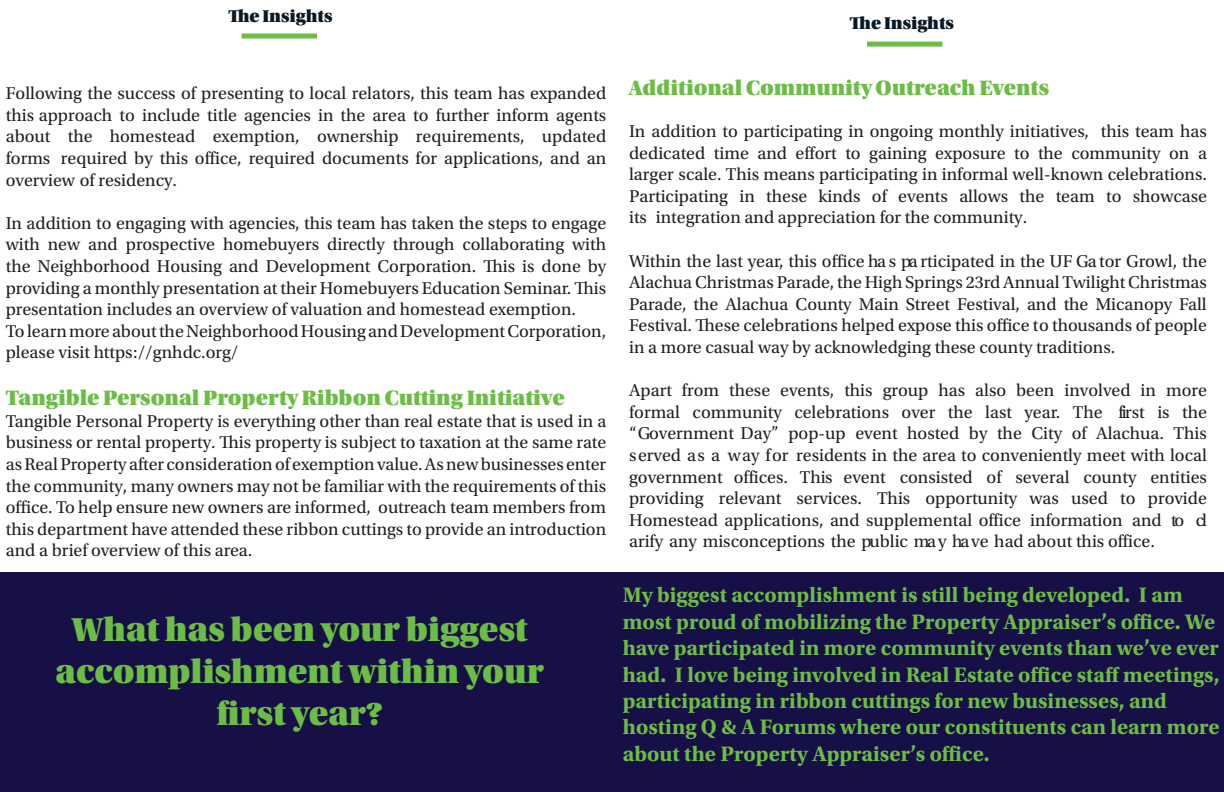
<style>
.page{position:relative;width:1224px;height:792px;background:#fff}
.page>*{position:absolute;margin:0;border:0;box-sizing:border-box;transform-origin:0 0}
.Story_Heading{font:35px/42px "Utopia Std Black Headline";color:#6cbd45;text-align:center}
.Story_Heading-2{font:700 22px/26.4px "Utopia Std";color:#6cbd45}
.Body_Text{font:22px "Utopia Std Black Headline";color:#6cbd45}
.Body_Text-2{font:18px/21.6px "Utopia Std";color:#231f20;text-align:justify}
.Page_Detail{font:18px "Utopia Std Black Headline";color:#0a1923}
</style>
<div class="page">
<div style="left:0;top:572px;width:1224px;height:220px;background:#171046"></div>
<div style="left:242px;top:33px;width:75px;height:5px;background:#6cbd45"></div>
<div style="left:867px;top:42px;width:75px;height:5px;background:#6cbd45"></div>
<p class="Page_Detail" style="left:228px;top:7px;width:105px">The Insights</p>
<p class="Page_Detail" style="left:850px;top:14px;width:105px">The Insights</p>
<p class="Body_Text-2" style="left:6px;top:83px;width:602px">Following the success of presenting to local relators, this team has expanded this approach to include title agencies in the area to further inform agents about the homestead exemption, ownership requirements, updated forms required by this office, required documents for applications, and an overview of residency.</p>
<p class="Body_Text-2" style="left:6px;top:213px;width:602px;text-align:left">In addition to engaging with agencies, this team has taken the steps to engage with new and prospective homebuyers directly through collaborating with the Neighborhood Housing and Development Corporation. This is done by providing a monthly presentation at their Homebuyers Education Seminar. This presentation includes an overview of valuation and homestead exemption.<br>To learn more about the Neighborhood Housing and Development Corporation, please visit https://gnhdc.org/</p>
<p class="Body_Text" style="left:6px;top:387px;width:560px">Tangible Personal Property Ribbon Cutting Initiative</p>
<p class="Body_Text-2" style="left:6px;top:411px;width:602px">Tangible Personal Property is everything other than real estate that is used in a business or rental property. This property is subject to taxation at the same rate as Real Property after consideration of exemption value. As new businesses enter the community, many owners may not be familiar with the requirements of this office. To help ensure new owners are informed, outreach team members from this department have attended these ribbon cuttings to provide an introduction and a brief overview of this area.</p>
<p class="Story_Heading" style="left:56px;top:610px;width:490px">What has been your biggest accomplishment within your first year?</p>
<p class="Body_Text" style="left:629px;top:76px;width:421px">Additional Community Outreach Events</p>
<p class="Body_Text-2" style="left:629px;top:121px;width:579px">In addition to participating in ongoing monthly initiatives, this team has dedicated time and effort to gaining exposure to the community on a larger scale. This means participating in informal well-known celebrations.<br>Participating in these kinds of events allows the team to showcase its integration and appreciation for the community.</p>
<p class="Body_Text-2" style="left:629px;top:250px;width:579px">Within the last year, this office ha s pa rticipated in the UF Ga tor Growl, the Alachua Christmas Parade, the High Springs 23rd Annual Twilight Christmas Parade, the Alachua County Main Street Festival, and the Micanopy Fall Festival. These celebrations helped expose this office to thousands of people in a more casual way by acknowledging these county traditions.</p>
<p class="Body_Text-2" style="left:629px;top:380px;width:579px">Apart from these events, this group has also been involved in more formal community celebrations over the last year. The first is the “Government Day” pop-up event hosted by the City of Alachua. This served as a way for residents in the area to conveniently meet with local government offices. This event consisted of several county entities providing relevant services. This opportunity was used to provide Homestead applications, and supplemental office information and to cl arify any misconceptions the public may have had about this office.</p>
<p class="Story_Heading-2" style="left:623px;top:582px;width:598px">My biggest accomplishment is still being developed. I am most proud of mobilizing the Property Appraiser’s office. We have participated in more community events than we’ve ever had. I love being involved in Real Estate office staff meetings, participating in ribbon cuttings for new businesses, and hosting Q &amp; A Forums where our constituents can learn more about the Property Appraiser’s office.</p>
</div>
